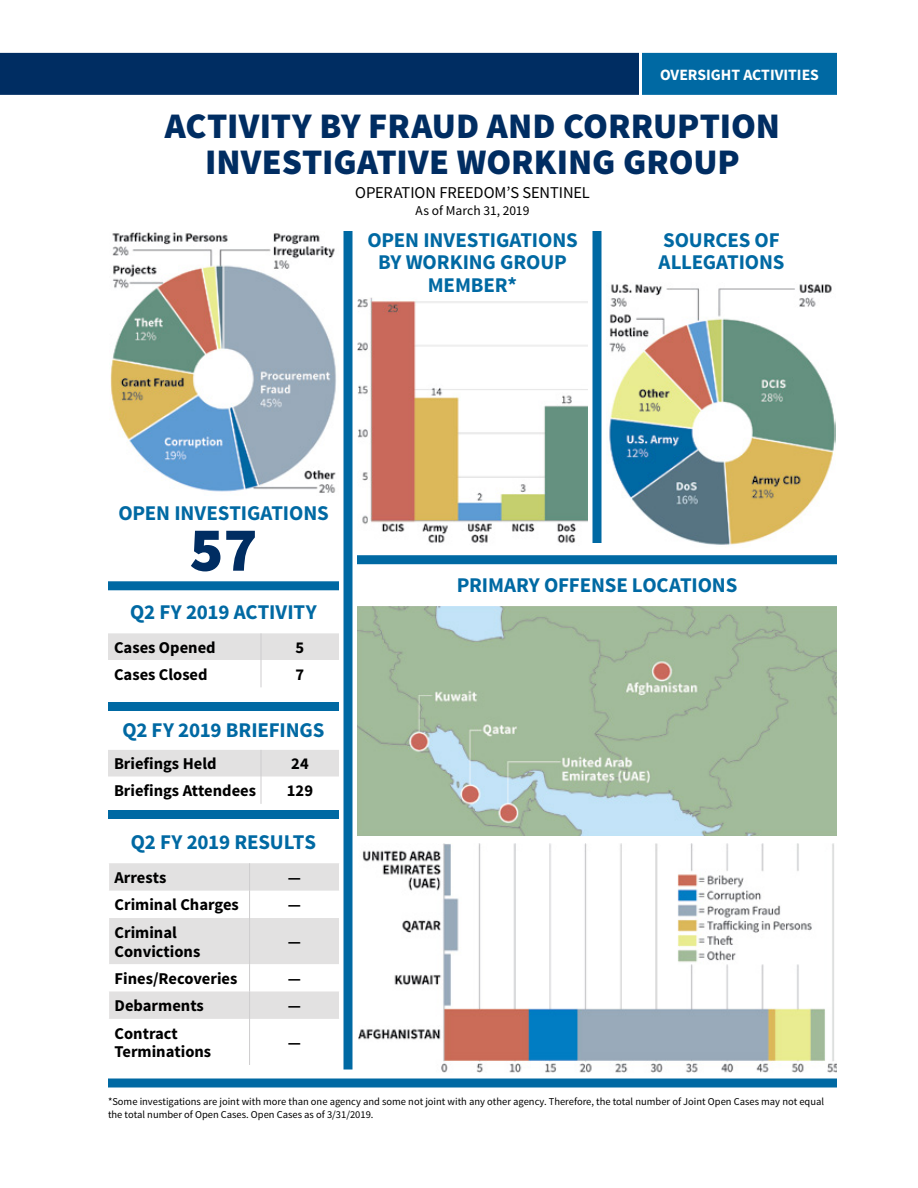
<style>
.page{position:relative;width:918px;height:1188px;background:#fff}
.page>*{position:absolute;margin:0;border:0;box-sizing:border-box;transform-origin:0 0}
.None{font:900 63px "Source Sans Pro";color:#002d62}
.Glance_Head{font:900 36px/36px "Source Sans Pro";color:#002d62;text-align:center}
.Dashboard_Head{font:700 21px/22.5px "Source Sans Pro";letter-spacing:-.005em;color:#0069a3;text-align:center}
.Table_Text_left{font:700 16.5px/18.8px "Source Sans Pro";color:#000}
.Heading_2{font:16.5px "Source Sans Pro";letter-spacing:-.005em;color:#000}
.t1{font:700 15.75px "Source Sans Pro";color:#fff}
.Heading_2-2{font:13.5px "Source Sans Pro";color:#000}
.Notes_and_Sources{font:10.5px/12.8px "Source Sans Pro";color:#000}
</style>
<div class="page">
<div style="left:642px;top:53px;width:195px;height:42px;background:#0069a3"></div>
<div style="left:0;top:53px;width:639px;height:42px;background:#002d62"></div>
<div style="left:108px;top:1078px;width:729px;height:10px;background:#0069a3"></div>
<div style="left:108px;top:702px;width:231px;height:9px;background:#0069a3"></div>
<div style="left:357px;top:555px;width:480px;height:9px;background:#0069a3"></div>
<div style="left:344px;top:231px;width:8px;height:839px;background:#0069a3"></div>
<div style="left:592px;top:231px;width:10px;height:312px;background:#0069a3"></div>
<div style="left:108px;top:581px;width:231px;height:9px;background:#0069a3"></div>
<img style="left:110px;top:232px;width:226px;height:261px">
<hr style="left:249px;top:1019px;width:1px;height:46px;background:#cecdce">
<svg style="left:109px;top:863px;width:230px;height:156px"></svg>
<svg style="left:108px;top:750px;width:231px;height:54px"></svg>
<div style="left:108px;top:810px;width:231px;height:9px;background:#0069a3"></div>
<svg style="left:108px;top:633px;width:231px;height:54px"></svg>
<img style="left:357px;top:298px;width:231px;height:245px">
<img style="left:609px;top:284px;width:227px;height:261px">
<img style="left:357px;top:606px;width:480px;height:230px">
<img style="left:358px;top:844px;width:479px;height:228px">
<h3 class="t1" style="left:660px;top:64px;width:160px">OVERSIGHT ACTIVITIES</h3>
<p class="Glance_Head" style="left:165px;top:110px;width:617px">ACTIVITY BY FRAUD AND CORRUPTION<br>INVESTIGATIVE WORKING GROUP</p>
<p class="Heading_2" style="left:355px;top:182px;width:236px">OPERATION FREEDOM’S SENTINEL</p>
<p class="Heading_2-2" style="left:416px;top:202px;width:115px">As of March 31, 2019</p>
<p class="Dashboard_Head" style="left:367px;top:229px;width:212px">OPEN INVESTIGATIONS<br>BY WORKING GROUP<br>MEMBER*</p>
<p class="Dashboard_Head" style="left:659px;top:229px;width:127px;text-align:left">SOURCES OF<br>ALLEGATIONS</p>
<p class="Dashboard_Head" style="left:118px;top:502px;width:212px">OPEN INVESTIGATIONS</p>
<p class="None" style="left:189px;top:509px;width:70px">57</p>
<p class="Dashboard_Head" style="left:130px;top:601px;width:188px">Q2 FY 2019 ACTIVITY</p>
<p class="Table_Text_left" style="left:114px;top:638px;width:103px">Cases Opened</p>
<p class="Table_Text_left" style="left:296px;top:638px;width:10px">5</p>
<p class="Table_Text_left" style="left:114px;top:666px;width:95px">Cases Closed</p>
<p class="Table_Text_left" style="left:296px;top:666px;width:10px">7</p>
<p class="Dashboard_Head" style="left:123px;top:720px;width:203px">Q2 FY 2019 BRIEFINGS</p>
<p class="Table_Text_left" style="left:114px;top:755px;width:104px">Briefings Held</p>
<p class="Table_Text_left" style="left:291px;top:755px;width:19px">24</p>
<p class="Table_Text_left" style="left:114px;top:782px;width:144px">Briefings Attendees</p>
<p class="Table_Text_left" style="left:287px;top:782px;width:28px">129</p>
<p class="Dashboard_Head" style="left:131px;top:832px;width:187px">Q2 FY 2019 RESULTS</p>
<p class="Table_Text_left" style="left:115px;top:869px;width:53px">Arrests</p>
<p class="Table_Text_left" style="left:288px;top:869px;width:15px">―</p>
<p class="Table_Text_left" style="left:115px;top:896px;width:126px">Criminal Charges</p>
<p class="Table_Text_left" style="left:288px;top:896px;width:15px">―</p>
<p class="Table_Text_left" style="left:115px;top:924px;width:87px">Criminal<br>Convictions</p>
<p class="Table_Text_left" style="left:288px;top:933px;width:15px">―</p>
<p class="Table_Text_left" style="left:115px;top:970px;width:124px">Fines/Recoveries</p>
<p class="Table_Text_left" style="left:288px;top:970px;width:15px">―</p>
<p class="Table_Text_left" style="left:115px;top:997px;width:91px">Debarments</p>
<p class="Table_Text_left" style="left:288px;top:997px;width:15px">―</p>
<p class="Table_Text_left" style="left:115px;top:1024px;width:98px">Contract<br>Terminations</p>
<p class="Table_Text_left" style="left:288px;top:1034px;width:15px">―</p>
<p class="Dashboard_Head" style="left:457px;top:574px;width:282px">PRIMARY OFFENSE LOCATIONS</p>
<p class="Notes_and_Sources" style="left:108px;top:1095px;width:718px">*Some investigations are joint with more than one agency and some not joint with any other agency. Therefore, the total number of Joint Open Cases may not equal the total number of Open Cases. Open Cases as of 3/31/2019.</p>
</div>
